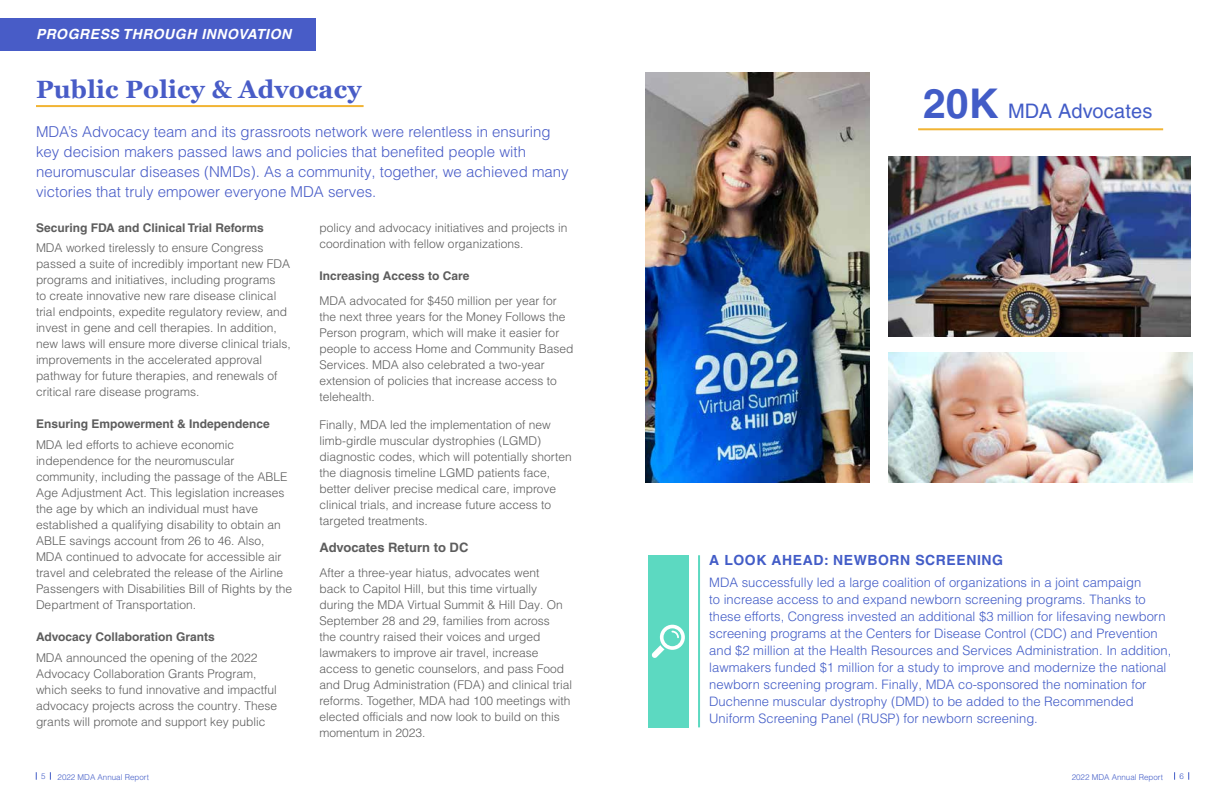
<style>
.page{position:relative;width:1224px;height:792px;background:#fff}
.page>*{position:absolute;margin:0;border:0;box-sizing:border-box;transform-origin:0 0}
.t1{font:700 25px "Georgia";letter-spacing:.01em;color:#485cc7}
.t2{font:20px "Helvetica LT Pro";letter-spacing:.01em;color:#425cc7}
.t3{font:300 15px/20px "Helvetica LT Pro";color:#485cc7}
.t4{font:700 14px "Helvetica LT Pro";letter-spacing:.04em;color:#425cc7}
.t5{font:italic 700 14px "Helvetica LT Pro";letter-spacing:.04em;color:#fff}
.t6{font:300 13px/17px "Helvetica LT Pro";color:#425cc7}
.t7{font:700 13px "Helvetica LT Pro";color:#5d5d5d}
.t8{font:300 12px/16px "Helvetica LT Pro";color:#5d5d5d}
.t9{font:700 12px "Helvetica LT Pro";color:#5d5d5d}
.t10{font:300 8px "Helvetica LT Pro";color:#425cc7}
.s1{font-weight:700;font-size:41px}
</style>
<div class="page">
<div style="left:0;top:18px;width:316px;height:33px;background:#485cc7"></div>
<hr style="left:36px;top:105px;width:328px;height:2px;background:#f1b434">
<img style="left:646px;top:73px;width:223px;height:409px">
<img style="left:889px;top:156px;width:301px;height:180px">
<img style="left:889px;top:353px;width:303px;height:129px">
<hr style="left:918px;top:128px;width:245px;height:2px;background:#f1b434">
<hr style="left:698px;top:555px;width:2px;height:172px;background:#5cd9c1">
<div style="left:648px;top:555px;width:41px;height:172px;background:#5cd9c1"></div>
<svg style="left:652px;top:625px;width:33px;height:33px"></svg>
<p class="t5" style="left:36px;top:26px;width:257px">PROGRESS THROUGH INNOVATION</p>
<h1 class="t1" style="left:36px;top:73px;width:327px">Public Policy &amp; Advocacy</h1>
<p class="t3" style="left:36px;top:122px;width:534px">MDA’s Advocacy team and its grassroots network were relentless in ensuring key decision makers passed laws and policies that benefited people with neuromuscular diseases (NMDs). As a community, together, we achieved many victories that truly empower everyone MDA serves.</p>
<p class="t9" style="left:36px;top:220px;width:229px">Securing FDA and Clinical Trial Reforms</p>
<p class="t8" style="left:36px;top:240px;width:256px">MDA worked tirelessly to ensure Congress passed a suite of incredibly important new FDA programs and initiatives, including programs<br>to create innovative new rare disease clinical trial endpoints, expedite regulatory review, and invest in gene and cell therapies. In addition, new laws will ensure more diverse clinical trials, improvements in the accelerated approval pathway for future therapies, and renewals of critical rare disease programs.</p>
<p class="t9" style="left:36px;top:417px;width:235px">Ensuring Empowerment &amp; Independence</p>
<p class="t8" style="left:36px;top:437px;width:258px">MDA led efforts to achieve economic independence for the neuromuscular community, including the passage of the ABLE Age Adjustment Act. This legislation increases the age by which an individual must have established a qualifying disability to obtain an ABLE savings account from 26 to 46. Also, MDA continued to advocate for accessible air travel and celebrated the release of the Airline Passengers with Disabilities Bill of Rights by the Department of Transportation.</p>
<p class="t9" style="left:36px;top:630px;width:180px">Advocacy Collaboration Grants</p>
<p class="t8" style="left:36px;top:649px;width:243px">MDA announced the opening of the 2022<br>Advocacy Collaboration Grants Program, which seeks to fund innovative and impactful advocacy projects across the country. These grants will promote and support key public</p>
<p class="t8" style="left:320px;top:219px;width:249px">policy and advocacy initiatives and projects in coordination with fellow organizations.</p>
<p class="t9" style="left:320px;top:268px;width:152px">Increasing Access to Care</p>
<p class="t8" style="left:320px;top:293px;width:256px">MDA advocated for $450 million per year for the next three years for the Money Follows the Person program, which will make it easier for people to access Home and Community Based Services. MDA also celebrated a two-year extension of policies that increase access to telehealth.</p>
<p class="t8" style="left:320px;top:416px;width:254px">Finally, MDA led the implementation of new limb-girdle muscular dystrophies (LGMD) diagnostic codes, which will potentially shorten the diagnosis timeline LGMD patients face, better deliver precise medical care, improve clinical trials, and increase future access to targeted treatments.</p>
<p class="t7" style="left:320px;top:539px;width:150px">Advocates Return to DC</p>
<p class="t8" style="left:320px;top:565px;width:254px">After a three-year hiatus, advocates went<br>back to Capitol Hill, but this time virtually during the MDA Virtual Summit &amp; Hill Day. On September 28 and 29, families from across<br>the country raised their voices and urged lawmakers to improve air travel, increase access to genetic counselors, and pass Food and Drug Administration (FDA) and clinical trial reforms. Together, MDA had 100 meetings with elected officials and now look to build on this momentum in 2023.</p>
<h2 class="t2" style="left:923px;top:99px;width:231px"><span class="s1">20K</span> MDA Advocates</h2>
<p class="t4" style="left:709px;top:552px;width:295px">A LOOK AHEAD: NEWBORN SCREENING</p>
<p class="t6" style="left:709px;top:574px;width:464px">MDA successfully led a large coalition of organizations in a joint campaign<br>to increase access to and expand newborn screening programs. Thanks to these efforts, Congress invested an additional $3 million for lifesaving newborn screening programs at the Centers for Disease Control (CDC) and Prevention and $2 million at the Health Resources and Services Administration. In addition, lawmakers funded $1 million for a study to improve and modernize the national newborn screening program. Finally, MDA co-sponsored the nomination for Duchenne muscular dystrophy (DMD) to be added to the Recommended Uniform Screening Panel (RUSP) for newborn screening.</p>
<p class="t10" style="left:41px;top:771px;width:6px">5</p>
<p class="t10" style="left:58px;top:772px;width:93px">2022 MDA Annual Report</p>
<p class="t10" style="left:1072px;top:772px;width:93px">2022 MDA Annual Report</p>
<p class="t10" style="left:1179px;top:771px;width:6px">6</p>
</div>
